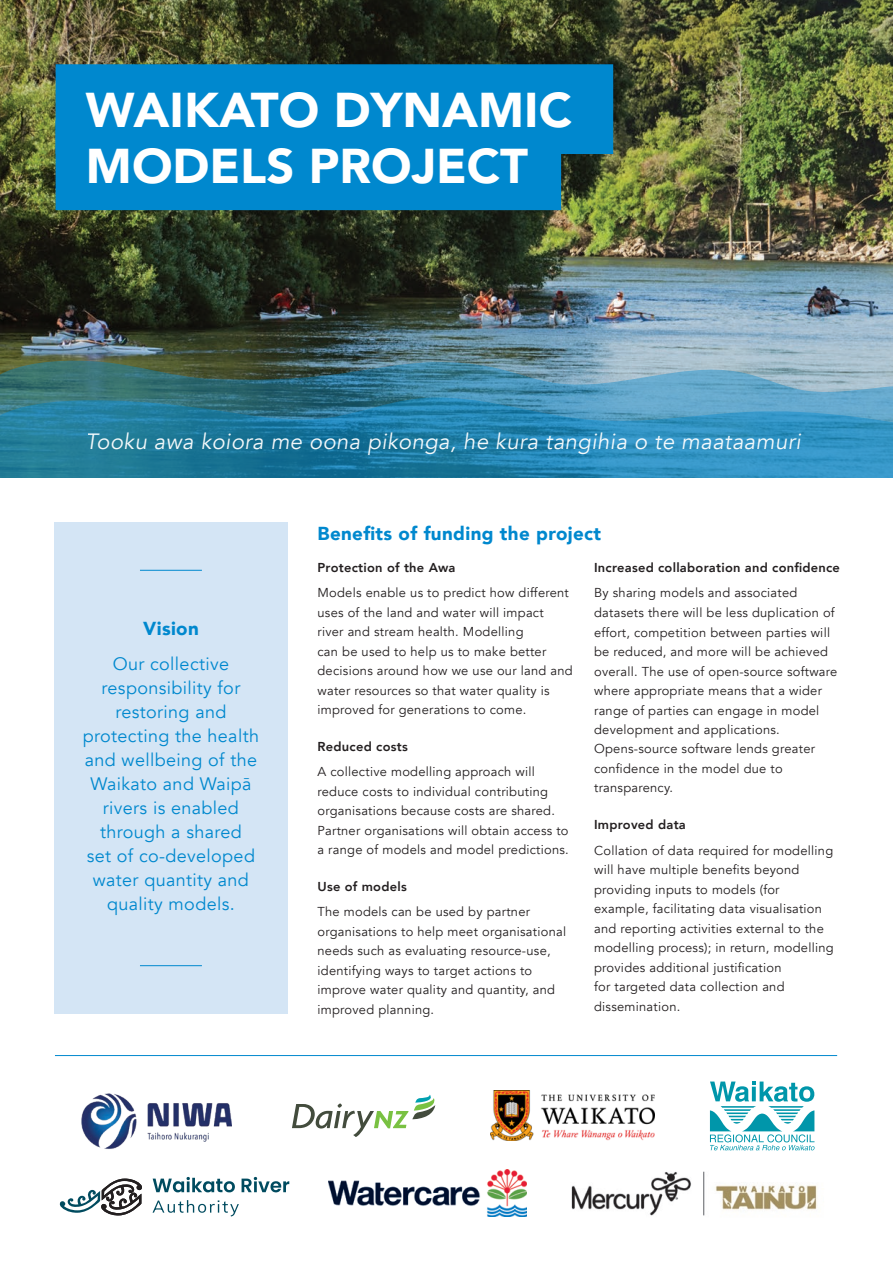
<style>
.page{position:relative;width:893px;height:1263px;background:#fff}
.page>*{position:absolute;margin:0;border:0;box-sizing:border-box;transform-origin:0 0}
.t1{font:900 48.75px/55.2px "Avenir";color:#fff}
.t2{font:italic 22.05px "Avenir";letter-spacing:.02em;color:#fff}
.t3{font:900 18.75px "Avenir";letter-spacing:.02em;color:#0088ce}
.t4{font:18px/24px "Avenir";letter-spacing:.02em;color:#0088ce;text-align:center}
.t5{font:12.9px/19.5px "Avenir";letter-spacing:.02em;color:#231f20}
.t6{font:800 12.9px "Avenir";letter-spacing:.02em;color:#231f20}
</style>
<div class="page">
<img style="left:0;top:0;width:893px;height:359px">
<div style="left:56px;top:64px;width:557px;height:90px;background:#0088ce"></div>
<div style="left:56px;top:120px;width:505px;height:90px;background:#0088ce"></div>
<div style="left:54px;top:523px;width:234px;height:491px;background:#d4e5f5"></div>
<hr style="left:140px;top:570px;width:62px;height:1px;background:#0088ce">
<hr style="left:140px;top:965px;width:62px;height:1px;background:#0088ce">
<svg style="left:0;top:359px;width:893px;height:32px;background:#5d8a95"></svg>
<svg style="left:0;top:391px;width:893px;height:87px;background:#2d85aa"></svg>
<svg style="left:292px;top:1094px;width:144px;height:43px"></svg>
<img style="left:491px;top:1091px;width:164px;height:49px">
<svg style="left:710px;top:1081px;width:104px;height:69px"></svg>
<img style="left:571px;top:1171px;width:246px;height:45px">
<svg style="left:60px;top:1178px;width:82px;height:38px"></svg>
<svg style="left:153px;top:1177px;width:82px;height:15px"></svg>
<svg style="left:242px;top:1177px;width:47px;height:15px"></svg>
<svg style="left:153px;top:1200px;width:86px;height:16px"></svg>
<img style="left:328px;top:1169px;width:198px;height:47px">
<hr style="left:55px;top:1055px;width:782px;height:1px;background:#0088ce">
<img style="left:81px;top:1093px;width:150px;height:56px">
<h1 class="t1" style="left:86px;top:82px;width:488px">WAIKATO DYNAMIC<br>MODELS PROJECT</h1>
<h2 class="t2" style="left:86px;top:428px;width:716px">Tooku awa koiora me oona pikonga, he kura tangihia o te maataamuri</h2>
<h3 class="t3" style="left:143px;top:613px;width:57px">Vision</h3>
<h3 class="t4" style="left:83px;top:652px;width:178px">Our collective responsibility for restoring and protecting the health and wellbeing of the<br>Waikato and Waipā rivers is enabled through a shared<br>set of co-developed water quantity and quality models.</h3>
<h3 class="t3" style="left:317px;top:517px;width:285px">Benefits of funding the project</h3>
<p class="t6" style="left:317px;top:557px;width:139px">Protection of the Awa</p>
<p class="t5" style="left:317px;top:583px;width:257px">Models enable us to predict how different uses of the land and water will impact river and stream health. Modelling<br>can be used to help us to make better decisions around how we use our land and water resources so that water quality is improved for generations to come.</p>
<p class="t6" style="left:317px;top:736px;width:92px">Reduced costs</p>
<p class="t5" style="left:317px;top:762px;width:253px">A collective modelling approach will reduce costs to individual contributing organisations because costs are shared.<br>Partner organisations will obtain access to a range of models and model predictions.</p>
<p class="t6" style="left:317px;top:876px;width:91px">Use of models</p>
<p class="t5" style="left:317px;top:902px;width:250px">The models can be used by partner organisations to help meet organisational needs such as evaluating resource-use, identifying ways to target actions to improve water quality and quantity, and improved planning.</p>
<p class="t6" style="left:594px;top:557px;width:247px">Increased collaboration and confidence</p>
<p class="t5" style="left:594px;top:583px;width:245px">By sharing models and associated datasets there will be less duplication of effort, competition between parties will be reduced, and more will be achieved overall. The use of open-source software where appropriate means that a wider range of parties can engage in model development and applications.<br>Opens-source software lends greater confidence in the model due to transparency.</p>
<p class="t6" style="left:594px;top:814px;width:93px">Improved data</p>
<p class="t5" style="left:594px;top:841px;width:241px">Collation of data required for modelling will have multiple benefits beyond providing inputs to models (for example, facilitating data visualisation and reporting activities external to the modelling process); in return, modelling provides additional justification<br>for targeted data collection and dissemination.</p>
</div>
